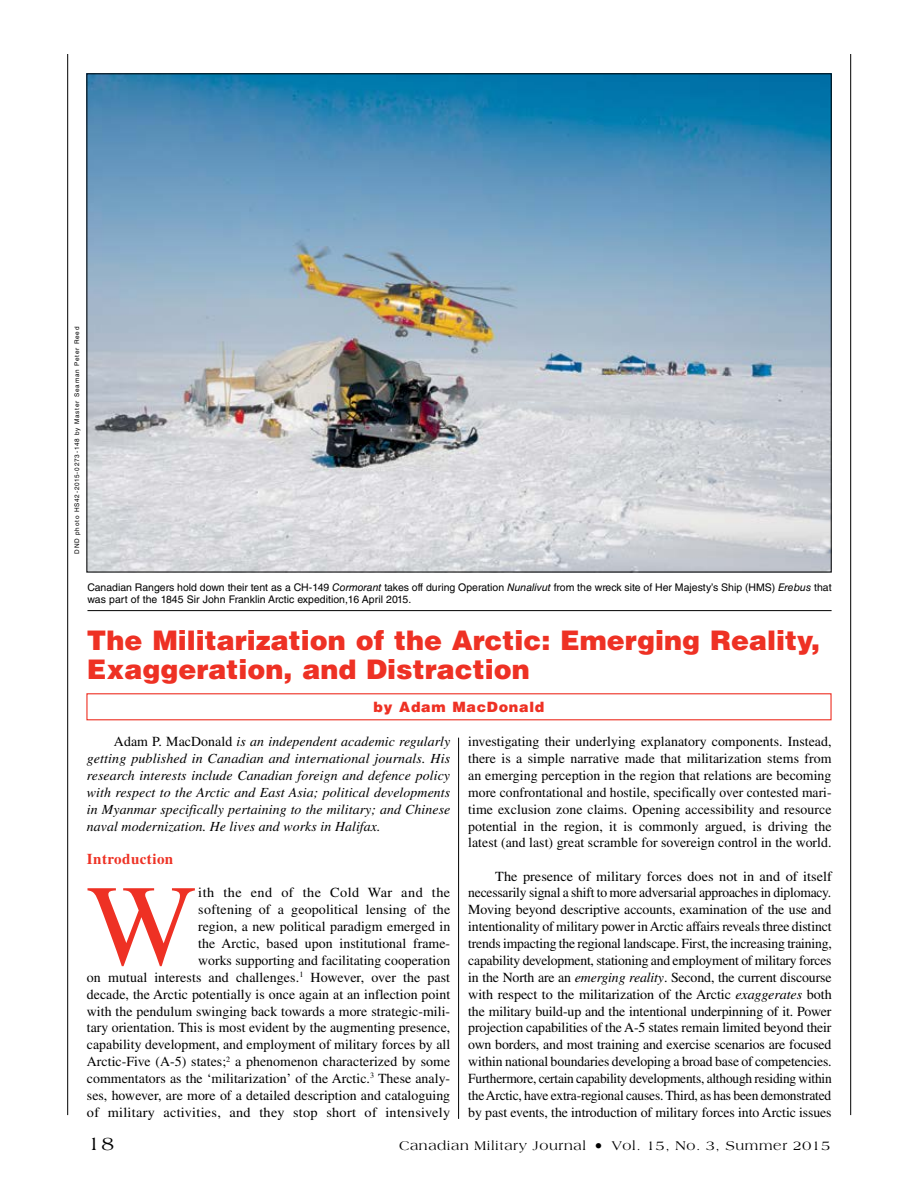
<style>
.page{position:relative;width:918px;height:1188px;background:#fff}
.page>*{position:absolute;margin:0;border:0;box-sizing:border-box;transform-origin:0 0}
.t1{font:115.8px "Times LT Std";color:#ee3124}
.t2{font:900 27px/28.5px "Helvetica LT Std";color:#ee3124}
.t3{font:19.5px "Americana Std";color:#000}
.t4{font:700 15px "Times LT Std";letter-spacing:.03em;color:#ee3124}
.t5{font:900 14.25px "Helvetica LT Std";letter-spacing:.05em;color:#ee3124}
.t6{font:13.8px/16.8px "Times LT Std";letter-spacing:.005em;color:#000;text-align:justify}
.t7{font:italic 13.8px/16.8px "Times LT Std";letter-spacing:.005em;color:#000;text-align:justify}
.t8{font:13.5px "Americana Std";letter-spacing:.05em;color:#000}
.t9{font:10.5px/12.8px "Helvetica LT Std";color:#000}
.t10{font:6.3px "Helvetica LT Std";letter-spacing:.125em;color:#000}
.s1{font-style:italic}
.s2{font-style:normal}
.s3{font-size:16.5px}
</style>
<div class="page">
<hr style="left:850px;top:54px;width:1px;height:1061px;background:#000">
<hr style="left:67px;top:54px;width:1px;height:1061px;background:#000">
<img style="left:89px;top:75px;width:741px;height:495px">
<hr style="left:458px;top:738px;width:1px;height:381px;background:#000">
<div style="left:86px;top:693px;width:746px;height:27px;border:1px solid #ee3124"></div>
<hr style="left:87px;top:610px;width:745px;height:1px;background:#000">
<p class="t10" style="left:73px;top:554px;width:229px;rotate:-90deg">DND photo HS42-2015-0273-148 by Master Seaman Peter Reed</p>
<p class="t9" style="left:87px;top:581px;width:746px">Canadian Rangers hold down their tent as a CH-149 <span class="s1">Cormorant</span> takes off during Operation <span class="s1">Nunalivut</span> from the wreck site of Her Majesty’s Ship (HMS) <span class="s1">Erebus</span> that was part of the 1845 Sir John Franklin Arctic expedition,16 April 2015.</p>
<h2 class="t2" style="left:87px;top:626px;width:735px">The Militarization of the Arctic: Emerging Reality,<br>Exaggeration, and Distraction</h2>
<p class="t5" style="left:374px;top:698px;width:172px">by Adam MacDonald</p>
<p class="t7" style="left:87px;top:733px;width:365px;text-indent:27px"><span class="s2">Adam P. MacDonald</span> is an independent academic regularly getting published in Canadian and international journals. His research interests include Canadian foreign and defence policy with respect to the Arctic and East Asia; political developments in Myanmar specifically pertaining to the military; and Chinese naval modernization. He lives and works in Halifax.</p>
<p class="t4" style="left:87px;top:850px;width:88px">Introduction</p>
<h1 class="t1" style="left:87px;top:861px;width:111px">W</h1>
<p class="t6" style="left:87px;top:884px;width:365px;text-align:right">ith the end of the Cold War and the<br>softening of a geopolitical lensing of the<br>region, a new political paradigm emerged in<br>the Arctic, based upon institutional frame-<br>works supporting and facilitating cooperation<br>on mutual interests and challenges.<sup>1</sup> However, over the past decade, the Arctic potentially is once again at an inflection point with the pendulum swinging back towards a more strategic-mili&shy;tary orientation. This is most evident by the augmenting presence, capability development, and employment of military forces by all Arctic-Five (A-5) states;<sup>2</sup> a phenomenon characterized by some commentators as the ‘militarization’ of the Arctic.<sup>3</sup> These analy&shy;ses, however, are more of a detailed description and cataloguing of military activities, and they stop short of intensively</p>
<p class="t6" style="left:468px;top:733px;width:365px">investigating their underlying explanatory components. Instead, there is a simple narrative made that militarization stems from an emerging perception in the region that relations are becoming more confrontational and hostile, specifically over contested mari&shy;time exclusion zone claims. Opening accessibility and resource potential in the region, it is commonly argued, is driving the latest (and last) great scramble for sovereign control in the world.</p>
<p class="t6" style="left:468px;top:867px;width:365px;text-indent:27px">The presence of military forces does not in and of itself necessarily signal a shift to more adversarial approaches in diplomacy.<br>Moving beyond descriptive accounts, examination of the use and intentionality of military power in Arctic affairs reveals three distinct trends impacting the regional landscape. First, the increasing training, capability development, stationing and employment of military forces in the North are an <span class="s1">emerging reality</span>. Second, the current discourse with respect to the militarization of the Arctic <span class="s1">exaggerates</span> both the military build-up and the intentional underpinning of it. Power projection capabilities of the A-5 states remain limited beyond their own borders, and most training and exercise scenarios are focused within national boundaries developing a broad base of competencies.<br>Furthermore, certain capability developments, although residing within the Arctic, have extra-regional causes. Third, as has been demonstrated by past events, the introduction of military forces into Arctic issues</p>
<h3 class="t3" style="left:88px;top:1132px;width:28px">18</h3>
<p class="t8" style="left:399px;top:1138px;width:433px">Canadian Military Journal <span class="s3">•</span> Vol. 15, No. 3, Summer 2015</p>
</div>
